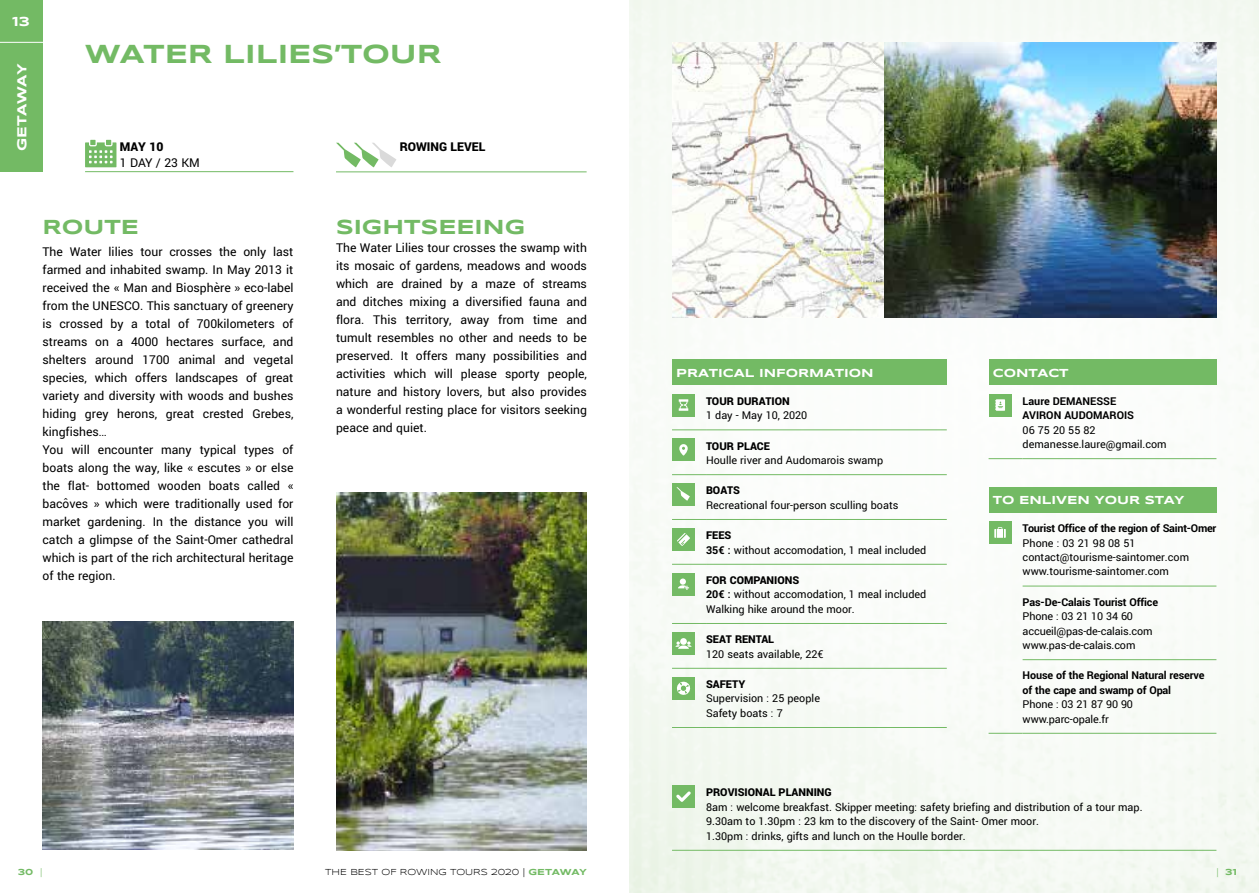
<style>
.page{position:relative;width:1259px;height:893px;background:#fff}
.page>*{position:absolute;margin:0;border:0;box-sizing:border-box;transform-origin:0 0}
.t1{font:700 27px "Syncopate";color:#73ba64}
.t2{font:700 21px "Syncopate";color:#73ba64}
.t3{font:13.5px/18px "Yantramanav";color:#000}
.t4{font:900 13.5px "Yantramanav";color:#000}
.t5{font:700 13.5px "Syncopate";letter-spacing:-.02em;color:#fff}
.t6{font:12px/14.4px "Yantramanav";color:#000}
.t7{font:700 12px/14.4px "Yantramanav";letter-spacing:-.01em;color:#000}
.t8{font:900 12px "Yantramanav";color:#000}
.t9{font:700 12px "Syncopate";color:#fff}
.t10{font:9px "Syncopate";color:#000}
.t11{font:700 9px "Syncopate";color:#73ba64}
.s1{font-weight:900}
.s2{font-weight:700}
.s3{font-weight:400}
.s4{font-weight:700;color:#73ba64}
</style>
<div class="page">
<img style="left:629px;top:0;width:630px;height:893px">
<div style="left:0;top:43px;width:43px;height:129px;background:#73ba64"></div>
<div style="left:0;top:0;width:43px;height:43px;background:#73ba64"></div>
<hr style="left:0;top:42px;width:57px;height:1px;background:#fff">
<hr style="left:85px;top:171px;width:208px;height:1px;background:#73ba64">
<svg style="left:85px;top:140px;width:31px;height:27px"></svg>
<div style="left:672px;top:360px;width:274px;height:25px;background:#73ba64"></div>
<hr style="left:672px;top:430px;width:34px;height:1px;background:#73ba64">
<hr style="left:706px;top:430px;width:240px;height:1px;background:#73ba64">
<hr style="left:672px;top:474px;width:34px;height:1px;background:#73ba64">
<hr style="left:706px;top:474px;width:240px;height:1px;background:#73ba64">
<hr style="left:672px;top:519px;width:34px;height:1px;background:#73ba64">
<hr style="left:706px;top:519px;width:240px;height:1px;background:#73ba64">
<hr style="left:672px;top:564px;width:34px;height:1px;background:#73ba64">
<hr style="left:706px;top:564px;width:240px;height:1px;background:#73ba64">
<hr style="left:672px;top:623px;width:34px;height:1px;background:#73ba64">
<hr style="left:706px;top:623px;width:240px;height:1px;background:#73ba64">
<hr style="left:672px;top:668px;width:34px;height:1px;background:#73ba64">
<hr style="left:706px;top:668px;width:240px;height:1px;background:#73ba64">
<hr style="left:672px;top:727px;width:34px;height:1px;background:#73ba64">
<hr style="left:706px;top:727px;width:240px;height:1px;background:#73ba64">
<div style="left:672px;top:394px;width:23px;height:22px;background:#73ba64"></div>
<svg style="left:679px;top:399px;width:9px;height:12px"></svg>
<div style="left:672px;top:438px;width:23px;height:23px;background:#73ba64"></div>
<svg style="left:679px;top:444px;width:9px;height:12px"></svg>
<div style="left:672px;top:483px;width:23px;height:23px;background:#73ba64"></div>
<svg style="left:676px;top:487px;width:14px;height:14px"></svg>
<div style="left:672px;top:528px;width:23px;height:23px;background:#73ba64"></div>
<svg style="left:677px;top:533px;width:13px;height:13px"></svg>
<div style="left:672px;top:573px;width:23px;height:23px;background:#73ba64"></div>
<svg style="left:678px;top:578px;width:11px;height:12px"></svg>
<div style="left:672px;top:632px;width:23px;height:23px;background:#73ba64"></div>
<svg style="left:675px;top:638px;width:16px;height:11px"></svg>
<div style="left:672px;top:677px;width:23px;height:23px;background:#73ba64"></div>
<svg style="left:677px;top:681px;width:14px;height:14px"></svg>
<div style="left:988px;top:360px;width:228px;height:25px;background:#73ba64"></div>
<hr style="left:988px;top:458px;width:34px;height:1px;background:#73ba64">
<hr style="left:1022px;top:458px;width:194px;height:1px;background:#73ba64">
<div style="left:988px;top:394px;width:23px;height:22px;background:#73ba64"></div>
<svg style="left:995px;top:399px;width:10px;height:12px"></svg>
<div style="left:988px;top:487px;width:228px;height:25px;background:#73ba64"></div>
<hr style="left:1022px;top:586px;width:194px;height:1px;background:#73ba64">
<hr style="left:1022px;top:659px;width:194px;height:1px;background:#73ba64">
<hr style="left:988px;top:733px;width:34px;height:1px;background:#73ba64">
<hr style="left:1022px;top:733px;width:194px;height:1px;background:#73ba64">
<div style="left:988px;top:521px;width:23px;height:23px;background:#73ba64"></div>
<svg style="left:994px;top:527px;width:11px;height:11px"></svg>
<hr style="left:672px;top:850px;width:34px;height:1px;background:#73ba64">
<hr style="left:706px;top:850px;width:510px;height:1px;background:#73ba64">
<div style="left:672px;top:785px;width:23px;height:23px;background:#73ba64"></div>
<svg style="left:676px;top:791px;width:15px;height:11px"></svg>
<hr style="left:336px;top:172px;width:250px;height:1px;background:#73ba64">
<svg style="left:336px;top:143px;width:60px;height:24px"></svg>
<img style="left:672px;top:42px;width:544px;height:275px">
<img style="left:336px;top:492px;width:251px;height:358px">
<img style="left:43px;top:621px;width:250px;height:228px">
<p class="t5" style="left:13px;top:13px;width:19px">13</p>
<p class="t5" style="left:13px;top:151px;width:89px;rotate:-90deg">GETAWAY</p>
<h1 class="t1" style="left:85px;top:37px;width:358px">WATER LILIES’TOUR</h1>
<p class="t4" style="left:120px;top:138px;width:45px">MAY 10</p>
<p class="t3" style="left:120px;top:154px;width:82px">1 DAY / 23 KM</p>
<p class="t4" style="left:400px;top:139px;width:87px">ROWING LEVEL</p>
<h2 class="t2" style="left:43px;top:214px;width:98px">ROUTE</h2>
<p class="t3" style="left:43px;top:243px;width:252px">The Water lilies tour crosses the only last farmed and inhabited swamp. In May 2013 it received the « Man and Biosphère » eco-label from the UNESCO. This sanctuary of greenery is crossed by a total of 700kilometers of streams on a 4000 hectares surface, and shelters around 1700 animal and vegetal species, which offers landscapes of great variety and diversity with woods and bushes hiding grey herons, great crested Grebes, kingfishes…<br>You will encounter many typical types of boats along the way, like « escutes » or else the flat- bottomed wooden boats called « bacôves » which were traditionally used for market gardening. In the distance you will catch a glimpse of the Saint-Omer cathedral which is part of the rich architectural heritage of the region.</p>
<h2 class="t2" style="left:336px;top:214px;width:191px">SIGHTSEEING</h2>
<p class="t3" style="left:336px;top:239px;width:252px;text-align:justify">The Water Lilies tour crosses the swamp with its mosaic of gardens, meadows and woods which are drained by a maze of streams and ditches mixing a diversified fauna and flora. This territory, away from time and tumult resembles no other and needs to be preserved. It offers many possibilities and activities which will please sporty people, nature and history lovers, but also provides a wonderful resting place for visitors seeking peace and quiet.</p>
<p class="t9" style="left:676px;top:365px;width:199px">PRATICAL INFORMATION</p>
<p class="t8" style="left:706px;top:394px;width:85px">TOUR DURATION</p>
<p class="t6" style="left:706px;top:408px;width:103px">1 day - May 10, 2020</p>
<p class="t8" style="left:706px;top:438px;width:65px">TOUR PLACE</p>
<p class="t6" style="left:706px;top:453px;width:179px">Houlle river and Audomarois swamp</p>
<p class="t8" style="left:706px;top:483px;width:35px">BOATS</p>
<p class="t6" style="left:706px;top:498px;width:194px">Recreational four-person sculling boats</p>
<p class="t6" style="left:706px;top:528px;width:222px"><span class="s1">FEES<br></span><span class="s2">35€ :</span> without accomodation, 1 meal included</p>
<p class="t6" style="left:706px;top:573px;width:222px"><span class="s1">FOR COMPANIONS<br></span><span class="s2">20€ :</span> without accomodation, 1 meal included<br>Walking hike around the moor.</p>
<p class="t8" style="left:706px;top:632px;width:70px">SEAT RENTAL</p>
<p class="t6" style="left:706px;top:647px;width:119px">120 seats available, 22€</p>
<p class="t8" style="left:706px;top:677px;width:41px">SAFETY</p>
<p class="t6" style="left:706px;top:692px;width:115px">Supervision : 25 people<br>Safety boats : 7</p>
<p class="t9" style="left:993px;top:365px;width:77px">CONTACT</p>
<p class="t7" style="left:1022px;top:394px;width:113px">Laure DEMANESSE<br>AVIRON AUDOMAROIS</p>
<p class="t6" style="left:1022px;top:423px;width:146px">06 75 20 55 82 demanesse.laure@gmail.com</p>
<p class="t9" style="left:993px;top:493px;width:193px">TO ENLIVEN YOUR STAY</p>
<p class="t7" style="left:1022px;top:521px;width:195px">Tourist Office of the region of Saint-Omer</p>
<p class="t6" style="left:1022px;top:536px;width:168px">Phone : 03 21 98 08 51 contact@tourisme-saintomer.com www.tourisme-saintomer.com</p>
<p class="t7" style="left:1022px;top:595px;width:137px">Pas-De-Calais Tourist Office</p>
<p class="t6" style="left:1022px;top:609px;width:131px">Phone : 03 21 10 34 60 accueil@pas-de-calais.com www.pas-de-calais.com</p>
<p class="t7" style="left:1022px;top:669px;width:183px">House of the Regional Natural reserve of the cape and swamp of Opal</p>
<p class="t6" style="left:1022px;top:697px;width:112px">Phone : 03 21 87 90 90 www.parc-opale.fr</p>
<p class="t8" style="left:706px;top:785px;width:127px">PROVISIONAL PLANNING</p>
<p class="t6" style="left:706px;top:800px;width:438px">8am : welcome breakfast. Skipper meeting: safety briefing and distribution of a tour map.<br>9.30am to 1.30pm : 23 km to the discovery of the Saint- Omer moor.<br>1.30pm : drinks, gifts and lunch on the Houlle border.</p>
<p class="t11" style="left:18px;top:866px;width:26px">30 <span class="s3">|</span></p>
<p class="t10" style="left:325px;top:867px;width:263px">THE BEST OF ROWING TOURS 2020 | <span class="s4">GETAWAY</span></p>
<p class="t11" style="left:1216px;top:866px;width:22px"><span class="s3">|</span> 31</p>
</div>
